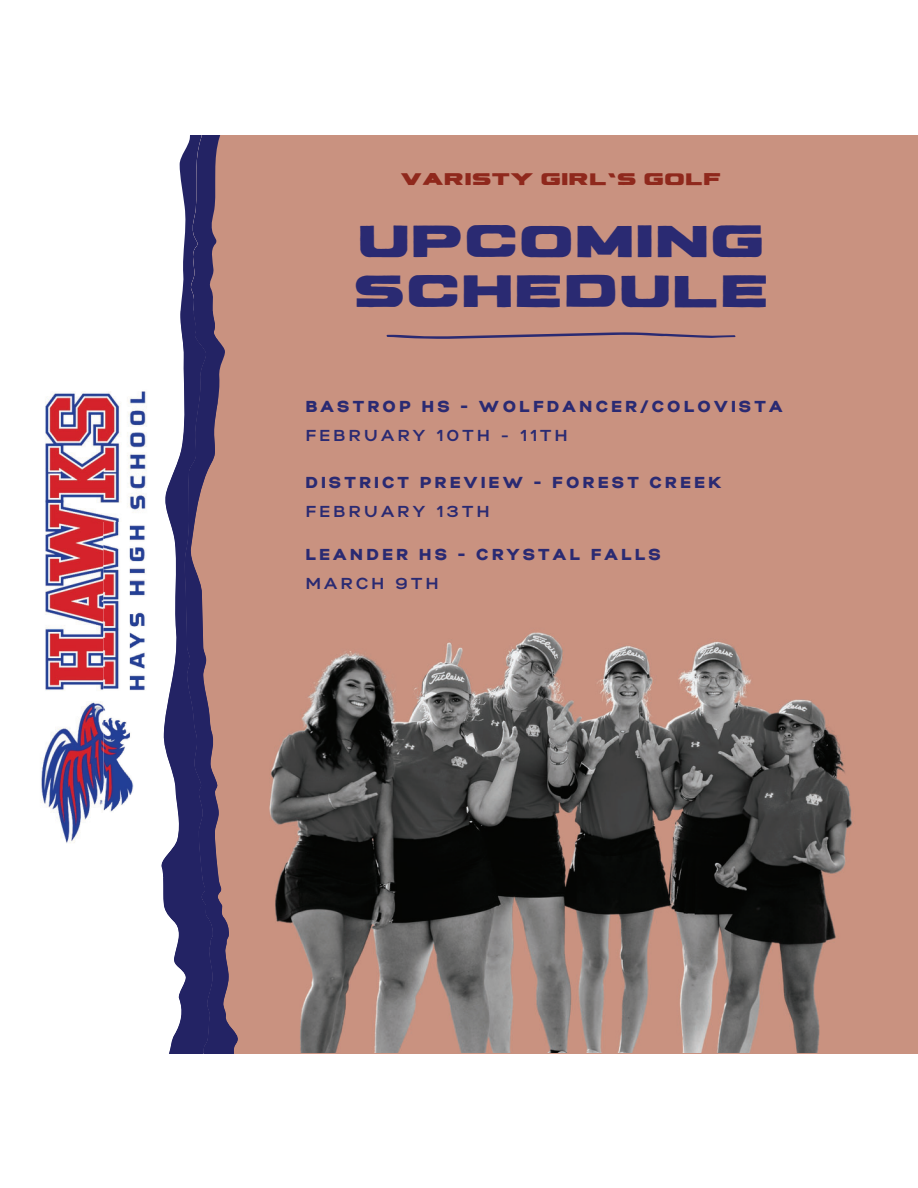
<style>
.page{position:relative;width:918px;height:1188px;background:#fff}
.page>*{position:absolute;margin:0;border:0;box-sizing:border-box;transform-origin:0 0}
.t1{font:45.3px/49.3px "Revive 80 Phatt";color:#2a2a72}
.t2{font:16.95px "Revive 80 Phatt";color:#8f281c}
.t3{font:900 15.9px "Gabriel Sans";letter-spacing:.23em;color:#2a2a72}
.t4{font:700 15.9px "Gabriel Sans";letter-spacing:.23em;color:#2a2a72}
</style>
<div class="page">
<div style="left:0;top:135px;width:918px;height:918px;background:#c99280"></div>
<svg style="left:387px;top:332px;width:348px;height:7px"></svg>
<svg style="left:213px;top:135px;width:12px;height:265px"></svg>
<div style="left:0;top:135px;width:156px;height:918px;background:#fff"></div>
<svg style="left:156px;top:135px;width:57px;height:176px;background:#8e8eaf"></svg>
<img style="left:206px;top:311px;width:12px;height:164px">
<img style="left:0;top:311px;width:164px;height:567px">
<img style="left:164px;top:311px;width:42px;height:211px">
<img style="left:269px;top:632px;width:584px;height:421px">
<img style="left:213px;top:807px;width:25px;height:246px">
<div style="left:103px;top:878px;width:60px;height:175px;background:#fff"></div>
<img style="left:163px;top:878px;width:50px;height:175px">
<img style="left:103px;top:522px;width:115px;height:356px">
<img style="left:159px;top:522px;width:44px;height:356px">
<p class="t2" style="left:401px;top:164px;width:322px">VARISTY GIRL'S GOLF</p>
<h1 class="t1" style="left:353px;top:212px;width:418px">UPCOMING<br>SCHEDULE</h1>
<p class="t3" style="left:306px;top:399px;width:478px">BASTROP HS - WOLFDANCER/COLOVISTA</p>
<p class="t4" style="left:306px;top:428px;width:263px">FEBRUARY 10TH - 11TH</p>
<p class="t3" style="left:306px;top:476px;width:417px">DISTRICT PREVIEW - FOREST CREEK</p>
<p class="t4" style="left:306px;top:504px;width:185px">FEBRUARY 13TH</p>
<p class="t3" style="left:306px;top:548px;width:357px">LEANDER HS - CRYSTAL FALLS</p>
<p class="t4" style="left:306px;top:576px;width:134px">MARCH 9TH</p>
</div>
